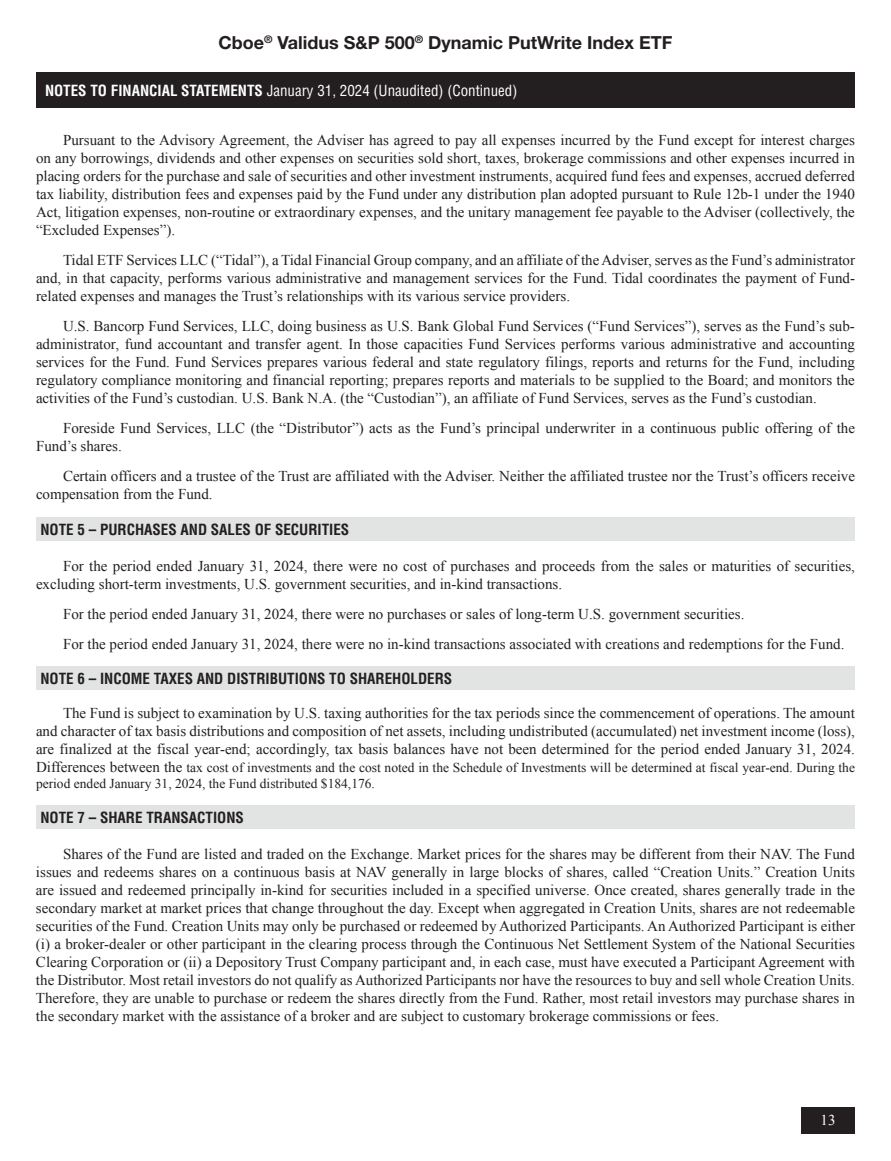
<style>
.page{position:relative;width:891px;height:1161px;background:#fff}
.page>*{position:absolute;margin:0;border:0;box-sizing:border-box;transform-origin:0 0}
.t1{font:700 18px "Helvetica Neue LT Std";color:#231f20}
.t2{font:15px/18px "Times New Roman";color:#231f20}
.t3{font:700 condensed 15px "Helvetica";color:#231f20}
.t4{font:condensed 15px "Helvetica";color:#fff}
.t5{font:15px "Times New Roman";color:#fff}
.t6{font:13.5px/16.2px "Times New Roman";color:#231f20}
.s1{font-weight:700}
.s2{font-size:15px}
</style>
<div class="page">
<div style="left:801px;top:1107px;width:54px;height:27px;background:#231f20"></div>
<div style="left:36px;top:517px;width:819px;height:24px;background:#e2e3e3"></div>
<div style="left:36px;top:667px;width:819px;height:23px;background:#e2e3e3"></div>
<div style="left:36px;top:806px;width:819px;height:23px;background:#e2e3e3"></div>
<div style="left:36px;top:72px;width:819px;height:36px;background:#231f20"></div>
<p class="t1" style="left:218px;top:31px;width:456px">Cboe<sup>®</sup> Validus S&amp;P 500<sup>®</sup> Dynamic PutWrite Index ETF</p>
<p class="t4" style="left:45px;top:81px;width:474px"><span class="s1">NOTES TO FINANCIAL STATEMENTS</span> January 31, 2024 (Unaudited) (Continued)</p>
<p class="t2" style="left:36px;top:131px;width:821px;text-align:justify;text-indent:27px">Pursuant to the Advisory Agreement, the Adviser has agreed to pay all expenses incurred by the Fund except for interest charges on any borrowings, dividends and other expenses on securities sold short, taxes, brokerage commissions and other expenses incurred in placing orders for the purchase and sale of securities and other investment instruments, acquired fund fees and expenses, accrued deferred tax liability, distribution fees and expenses paid by the Fund under any distribution plan adopted pursuant to Rule 12b-1 under the 1940<br>Act, litigation expenses, non-routine or extraordinary expenses, and the unitary management fee payable to the Adviser (collectively, the “Excluded Expenses”).</p>
<p class="t2" style="left:36px;top:251px;width:821px;text-align:justify;text-indent:27px">Tidal ETF Services LLC (“Tidal”), a Tidal Financial Group company, and an affiliate of the Adviser, serves as the Fund’s administrator and, in that capacity, performs various administrative and management services for the Fund. Tidal coordinates the payment of Fund&shy;related expenses and manages the Trust’s relationships with its various service providers.</p>
<p class="t2" style="left:36px;top:317px;width:821px;text-align:justify;text-indent:27px">U.S. Bancorp Fund Services, LLC, doing business as U.S. Bank Global Fund Services (“Fund Services”), serves as the Fund’s sub&shy;administrator, fund accountant and transfer agent. In those capacities Fund Services performs various administrative and accounting services for the Fund. Fund Services prepares various federal and state regulatory filings, reports and returns for the Fund, including regulatory compliance monitoring and financial reporting; prepares reports and materials to be supplied to the Board; and monitors the activities of the Fund’s custodian. U.S. Bank N.A. (the “Custodian”), an affiliate of Fund Services, serves as the Fund’s custodian.</p>
<p class="t2" style="left:36px;top:419px;width:821px;text-indent:27px">Foreside Fund Services, LLC (the “Distributor”) acts as the Fund’s principal underwriter in a continuous public offering of the<br>Fund’s shares.</p>
<p class="t2" style="left:36px;top:467px;width:821px;text-indent:27px">Certain officers and a trustee of the Trust are affiliated with the Adviser. Neither the affiliated trustee nor the Trust’s officers receive compensation from the Fund.</p>
<p class="t3" style="left:40px;top:520px;width:310px">NOTE 5 – PURCHASES AND SALES OF SECURITIES</p>
<p class="t2" style="left:36px;top:556px;width:821px;text-indent:27px">For the period ended January 31, 2024, there were no cost of purchases and proceeds from the sales or maturities of securities, excluding short-term investments, U.S. government securities, and in-kind transactions.</p>
<p class="t2" style="left:63px;top:598px;width:781px;line-height:30px">For the period ended January 31, 2024, there were no purchases or sales of long-term U.S. government securities.<br>For the period ended January 31, 2024, there were no in-kind transactions associated with creations and redemptions for the Fund.</p>
<p class="t3" style="left:40px;top:669px;width:413px">NOTE 6 – INCOME TAXES AND DISTRIBUTIONS TO SHAREHOLDERS</p>
<p class="t2" style="left:36px;top:703px;width:821px;text-align:justify;text-indent:27px">The Fund is subject to examination by U.S. taxing authorities for the tax periods since the commencement of operations. The amount and character of tax basis distributions and composition of net assets, including undistributed (accumulated) net investment income (loss), are finalized at the fiscal year-end; accordingly, tax basis balances have not been determined for the period ended January 31, 2024.</p>
<p class="t6" style="left:36px;top:759px;width:821px"><span class="s2">Differences between the</span> tax cost of investments and the cost noted in the Schedule of Investments will be determined at fiscal year-end. During the period ended January 31, 2024, the Fund distributed $184,176.</p>
<p class="t3" style="left:40px;top:808px;width:205px">NOTE 7 – SHARE TRANSACTIONS</p>
<p class="t2" style="left:36px;top:845px;width:821px;text-indent:27px">Shares of the Fund are listed and traded on the Exchange. Market prices for the shares may be different from their NAV. The Fund issues and redeems shares on a continuous basis at NAV generally in large blocks of shares, called “Creation Units.” Creation Units are issued and redeemed principally in-kind for securities included in a specified universe. Once created, shares generally trade in the secondary market at market prices that change throughout the day. Except when aggregated in Creation Units, shares are not redeemable securities of the Fund. Creation Units may only be purchased or redeemed by Authorized Participants. An Authorized Participant is either (i) a broker-dealer or other participant in the clearing process through the Continuous Net Settlement System of the National Securities Clearing Corporation or (ii) a Depository Trust Company participant and, in each case, must have executed a Participant Agreement with the Distributor. Most retail investors do not qualify as Authorized Participants nor have the resources to buy and sell whole Creation Units.<br>Therefore, they are unable to purchase or redeem the shares directly from the Fund. Rather, most retail investors may purchase shares in the secondary market with the assistance of a broker and are subject to customary brokerage commissions or fees.</p>
<p class="t5" style="left:820px;top:1110px;width:16px">13</p>
</div>
